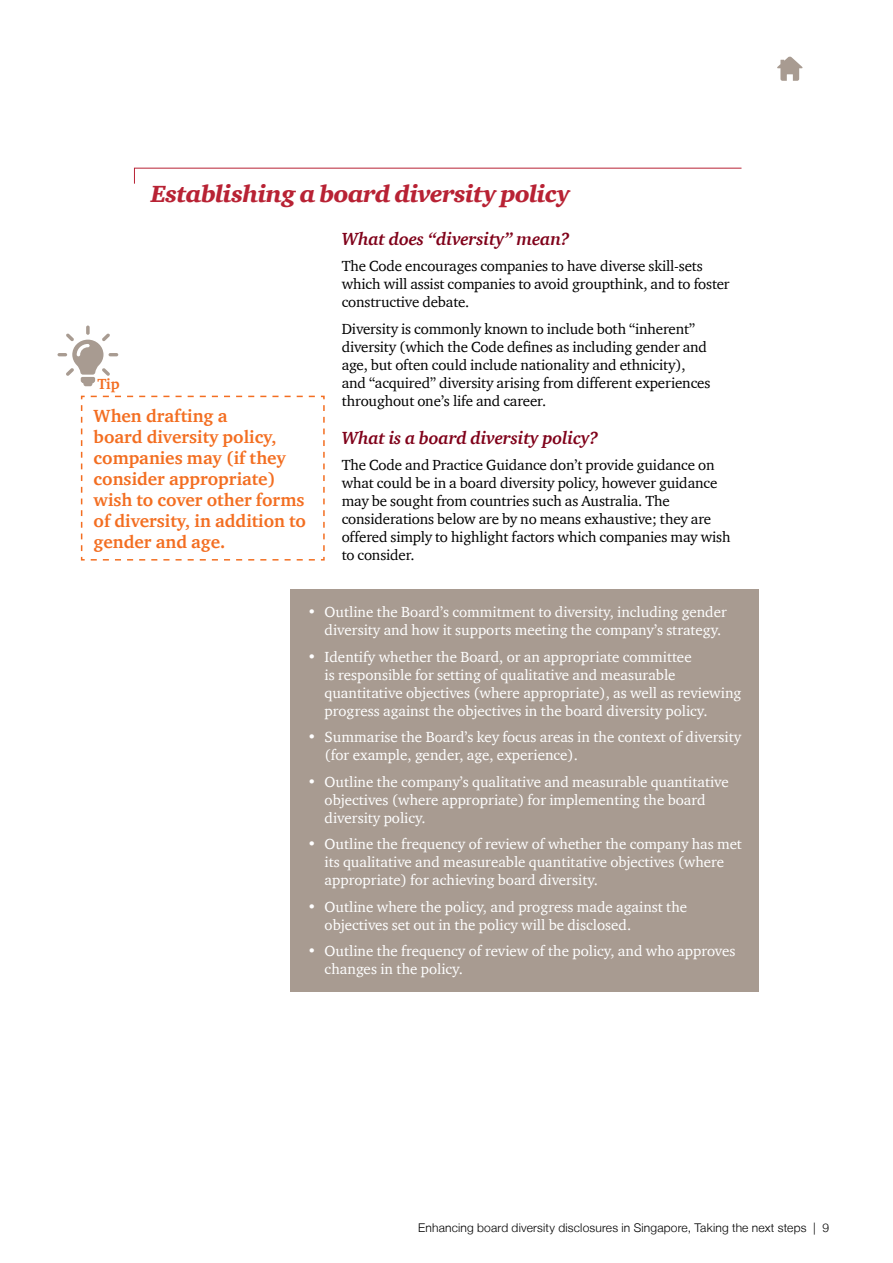
<style>
.page{position:relative;width:893px;height:1263px;background:#fff}
.page>*{position:absolute;margin:0;border:0;box-sizing:border-box;transform-origin:0 0}
.t1{font:italic 900 24px "ITC Charter Com";letter-spacing:-.025em;color:#b82234}
.t2{font:700 18px/21px "ITC Charter Com";color:#f36e21}
.t3{font:italic 700 18px "ITC Charter Com";letter-spacing:-.01em;color:#80021a}
.t4{font:15px/18px "ITC Charter Com";color:#fff}
.t5{font:15px/18px "ITC Charter Com";letter-spacing:-.01em;color:#000}
.t6{font:700 15px "ITC Charter Com";color:#f36e21}
.t7{font:300 12px "Helvetica Neue LT";letter-spacing:.015em;color:#000}
</style>
<div class="page">
<svg style="left:134px;top:167px;width:608px;height:17px"></svg>
<svg style="left:80px;top:395px;width:245px;height:166px"></svg>
<div style="left:291px;top:589px;width:468px;height:402px;background:#a89b91"></div>
<svg style="left:58px;top:325px;width:60px;height:61px"></svg>
<svg style="left:777px;top:56px;width:26px;height:25px"></svg>
<h1 class="t1" style="left:151px;top:179px;width:421px">Establishing a board diversity policy</h1>
<p class="t3" style="left:342px;top:227px;width:230px">What does “diversity” mean?</p>
<p class="t5" style="left:342px;top:257px;width:389px">The Code encourages companies to have diverse skill-sets which will assist companies to avoid groupthink, and to foster constructive debate.</p>
<p class="t5" style="left:342px;top:319px;width:370px">Diversity is commonly known to include both “inherent” diversity (which the Code defines as including gender and age, but often could include nationality and ethnicity), and “acquired” diversity arising from different experiences throughout one’s life and career.</p>
<p class="t3" style="left:342px;top:426px;width:258px">What is a board diversity policy?</p>
<p class="t5" style="left:342px;top:456px;width:390px">The Code and Practice Guidance don’t provide guidance on what could be in a board diversity policy, however guidance may be sought from countries such as Australia. The considerations below are by no means exhaustive; they are offered simply to highlight factors which companies may wish to consider.</p>
<p class="t6" style="left:97px;top:374px;width:24px">Tip</p>
<p class="t2" style="left:94px;top:405px;width:214px">When drafting a<br>board diversity policy, companies may (if they consider appropriate) wish to cover other forms of diversity, in addition to gender and age.</p>
<p class="t4" style="left:325px;top:603px;width:404px;text-indent:-17px">• Outline the Board’s commitment to diversity, including gender diversity and how it supports meeting the company’s strategy.</p>
<p class="t4" style="left:325px;top:647px;width:418px;text-indent:-17px">• Identify whether the Board, or an appropriate committee<br>is responsible for setting of qualitative and measurable quantitative objectives (where appropriate), as well as reviewing progress against the objectives in the board diversity policy.</p>
<p class="t4" style="left:325px;top:728px;width:418px;text-indent:-17px">• Summarise the Board’s key focus areas in the context of diversity (for example, gender, age, experience).</p>
<p class="t4" style="left:325px;top:772px;width:406px;text-indent:-17px">• Outline the company’s qualitative and measurable quantitative objectives (where appropriate) for implementing the board diversity policy.</p>
<p class="t4" style="left:325px;top:835px;width:419px;text-indent:-17px">• Outline the frequency of review of whether the company has met its qualitative and measureable quantitative objectives (where appropriate) for achieving board diversity.</p>
<p class="t4" style="left:325px;top:897px;width:364px;text-indent:-17px">• Outline where the policy, and progress made against the objectives set out in the policy will be disclosed.</p>
<p class="t4" style="left:325px;top:942px;width:412px;text-indent:-17px">• Outline the frequency of review of the policy, and who approves changes in the policy.</p>
<p class="t7" style="left:418px;top:1220px;width:412px">Enhancing board diversity disclosures in Singapore, Taking the next steps | 9</p>
</div>
